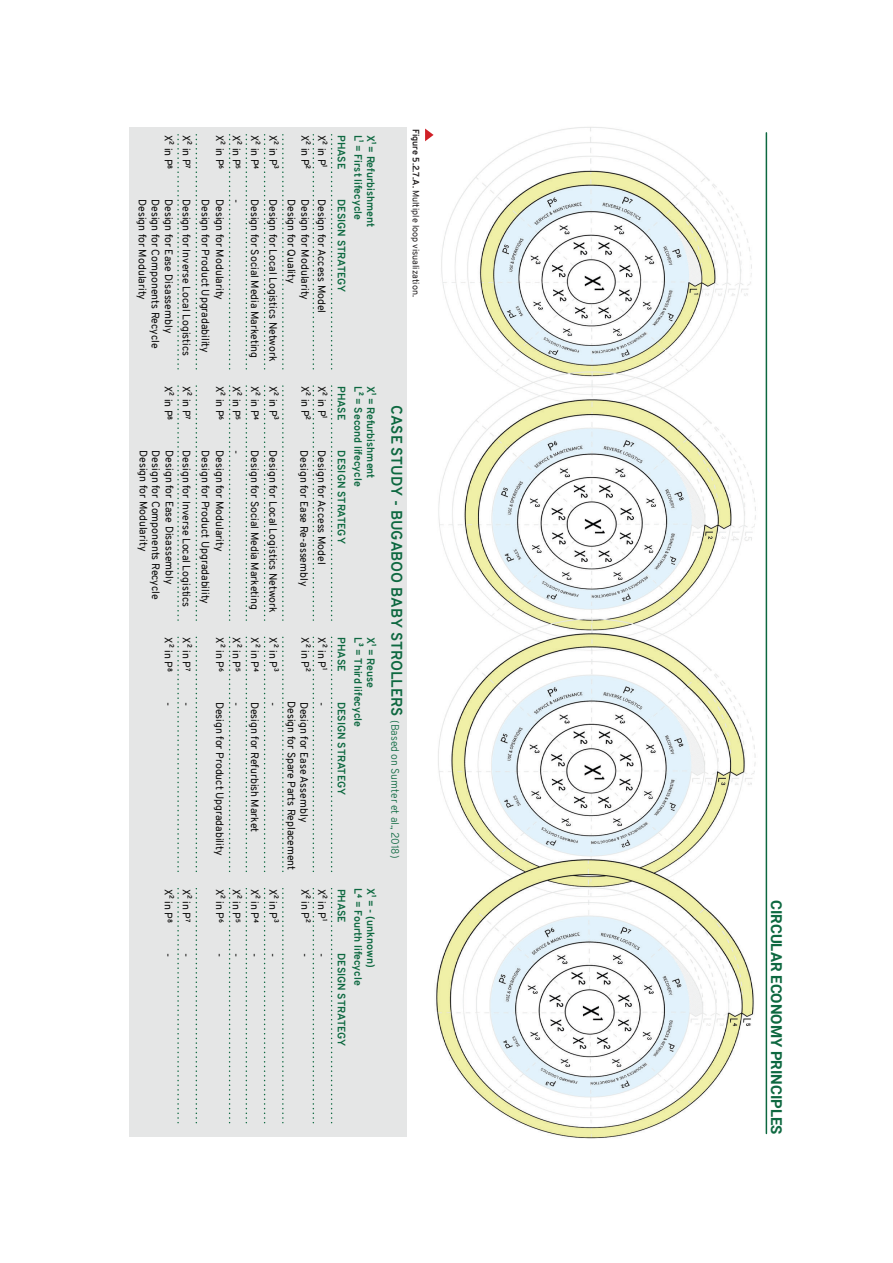
<style>
.page{position:relative;width:893px;height:1263px;background:#fff}
.page>*{position:absolute;margin:0;border:0;box-sizing:border-box;transform-origin:0 0}
.t1{font:700 15px "Overpass";letter-spacing:-.005em;color:#0d6840}
.t2{font:700 15px "Roboto";color:#0d6840}
.t3{font:10.5px "Overpass";color:#050504}
.t4{font:700 10.5px/12.6px "Overpass";color:#0d6840}
.t5{font:9px "Overpass";color:#231f20}
.s1{font-weight:700}
.s2{font-weight:300;font-size:10.5px}
</style>
<div class="page">
<img style="left:425px;top:127px;width:343px;height:1012px">
<hr style="left:766px;top:133px;width:1px;height:1000px;background:#0d6840">
<div style="left:130px;top:128px;width:277px;height:1009px;background:#e5e6e6"></div>
<svg style="left:331px;top:135px;width:1px;height:235px"></svg>
<svg style="left:313px;top:135px;width:1px;height:235px"></svg>
<svg style="left:282px;top:135px;width:2px;height:235px"></svg>
<svg style="left:264px;top:135px;width:1px;height:235px"></svg>
<svg style="left:246px;top:135px;width:1px;height:235px"></svg>
<svg style="left:229px;top:135px;width:1px;height:235px"></svg>
<svg style="left:196px;top:135px;width:1px;height:235px"></svg>
<svg style="left:177px;top:135px;width:2px;height:235px"></svg>
<svg style="left:331px;top:386px;width:1px;height:235px"></svg>
<svg style="left:313px;top:386px;width:1px;height:235px"></svg>
<svg style="left:282px;top:386px;width:2px;height:235px"></svg>
<svg style="left:264px;top:386px;width:1px;height:235px"></svg>
<svg style="left:246px;top:386px;width:1px;height:235px"></svg>
<svg style="left:229px;top:386px;width:1px;height:235px"></svg>
<svg style="left:196px;top:386px;width:1px;height:235px"></svg>
<svg style="left:177px;top:386px;width:2px;height:235px"></svg>
<svg style="left:331px;top:637px;width:1px;height:235px"></svg>
<svg style="left:313px;top:637px;width:1px;height:235px"></svg>
<svg style="left:282px;top:637px;width:2px;height:235px"></svg>
<svg style="left:264px;top:637px;width:1px;height:235px"></svg>
<svg style="left:246px;top:637px;width:1px;height:235px"></svg>
<svg style="left:229px;top:637px;width:1px;height:235px"></svg>
<svg style="left:196px;top:637px;width:1px;height:235px"></svg>
<svg style="left:177px;top:637px;width:2px;height:235px"></svg>
<svg style="left:331px;top:889px;width:1px;height:234px"></svg>
<svg style="left:313px;top:889px;width:1px;height:234px"></svg>
<svg style="left:282px;top:889px;width:2px;height:234px"></svg>
<svg style="left:264px;top:889px;width:1px;height:234px"></svg>
<svg style="left:246px;top:889px;width:1px;height:234px"></svg>
<svg style="left:229px;top:889px;width:1px;height:234px"></svg>
<svg style="left:196px;top:889px;width:1px;height:234px"></svg>
<svg style="left:177px;top:889px;width:2px;height:234px"></svg>
<svg style="left:425px;top:129px;width:9px;height:12px"></svg>
<p class="t3" style="left:176px;top:135px;width:36px;rotate:90deg">X² in P8</p>
<p class="t3" style="left:194px;top:135px;width:35px;rotate:90deg">X² in P7</p>
<p class="t3" style="left:194px;top:199px;width:158px;rotate:90deg">Design for Inverse Local Logistics</p>
<p class="t3" style="left:227px;top:135px;width:36px;rotate:90deg">X² in P6</p>
<p class="t3" style="left:244px;top:135px;width:36px;rotate:90deg">X² in P5</p>
<p class="t3" style="left:244px;top:199px;width:6px;rotate:90deg">-</p>
<p class="t3" style="left:262px;top:135px;width:36px;rotate:90deg">X² in P4</p>
<p class="t3" style="left:262px;top:199px;width:161px;rotate:90deg">Design for Social Media Marketing</p>
<p class="t3" style="left:281px;top:135px;width:36px;rotate:90deg">X² in P³</p>
<p class="t3" style="left:281px;top:199px;width:164px;rotate:90deg">Design for Local Logistics Network</p>
<p class="t3" style="left:313px;top:135px;width:36px;rotate:90deg">X² in P²</p>
<p class="t3" style="left:329px;top:135px;width:34px;rotate:90deg">X² in P¹</p>
<p class="t3" style="left:329px;top:199px;width:116px;rotate:90deg">Design for Access Model</p>
<p class="t3" style="left:150px;top:199px;width:103px;rotate:90deg">Design for Modularity</p>
<p class="t3" style="left:227px;top:199px;width:103px;rotate:90deg">Design for Modularity</p>
<p class="t3" style="left:299px;top:199px;width:86px;rotate:90deg">Design for Quality</p>
<p class="t3" style="left:313px;top:199px;width:103px;rotate:90deg">Design for Modularity</p>
<p class="t3" style="left:163px;top:199px;width:151px;rotate:90deg">Design for Components Recycle</p>
<p class="t3" style="left:176px;top:199px;width:136px;rotate:90deg">Design for Ease Disassembly</p>
<p class="t3" style="left:213px;top:199px;width:155px;rotate:90deg">Design for Product Upgradability</p>
<p class="t4" style="left:377px;top:135px;width:94px;rotate:90deg">X¹ = Refurbishment<br>L¹ = First lifecycle</p>
<p class="t4" style="left:348px;top:135px;width:36px;rotate:90deg">PHASE</p>
<p class="t4" style="left:348px;top:199px;width:95px;rotate:90deg">DESIGN STRATEGY</p>
<p class="t5" style="left:422px;top:129px;width:170px;rotate:90deg"><span class="s1">Figure 5.2.7.A.</span> Multiple loop visualization.</p>
<p class="t3" style="left:176px;top:386px;width:36px;rotate:90deg">X² in P8</p>
<p class="t3" style="left:194px;top:386px;width:35px;rotate:90deg">X² in P7</p>
<p class="t3" style="left:194px;top:450px;width:158px;rotate:90deg">Design for Inverse Local Logistics</p>
<p class="t3" style="left:227px;top:386px;width:36px;rotate:90deg">X² in P6</p>
<p class="t3" style="left:227px;top:450px;width:103px;rotate:90deg">Design for Modularity</p>
<p class="t3" style="left:244px;top:386px;width:36px;rotate:90deg">X² in P5</p>
<p class="t3" style="left:244px;top:450px;width:6px;rotate:90deg">-</p>
<p class="t3" style="left:262px;top:386px;width:36px;rotate:90deg">X² in P4</p>
<p class="t3" style="left:262px;top:450px;width:161px;rotate:90deg">Design for Social Media Marketing</p>
<p class="t3" style="left:281px;top:386px;width:36px;rotate:90deg">X² in P³</p>
<p class="t3" style="left:281px;top:450px;width:164px;rotate:90deg">Design for Local Logistics Network</p>
<p class="t3" style="left:151px;top:450px;width:103px;rotate:90deg">Design for Modularity</p>
<p class="t3" style="left:163px;top:450px;width:151px;rotate:90deg">Design for Components Recycle</p>
<p class="t3" style="left:177px;top:450px;width:136px;rotate:90deg">Design for Ease Disassembly</p>
<p class="t3" style="left:213px;top:450px;width:155px;rotate:90deg">Design for Product Upgradability</p>
<p class="t3" style="left:313px;top:386px;width:36px;rotate:90deg">X² in P²</p>
<p class="t3" style="left:329px;top:386px;width:34px;rotate:90deg">X² in P¹</p>
<p class="t3" style="left:329px;top:450px;width:116px;rotate:90deg">Design for Access Model</p>
<p class="t3" style="left:312px;top:450px;width:137px;rotate:90deg">Design for Ease Re-assembly</p>
<p class="t3" style="left:176px;top:637px;width:36px;rotate:90deg">X² in P8</p>
<p class="t3" style="left:176px;top:701px;width:6px;rotate:90deg">-</p>
<p class="t3" style="left:194px;top:637px;width:35px;rotate:90deg">X² in P7</p>
<p class="t3" style="left:194px;top:701px;width:6px;rotate:90deg">-</p>
<p class="t3" style="left:227px;top:637px;width:36px;rotate:90deg">X² in P6</p>
<p class="t3" style="left:227px;top:701px;width:155px;rotate:90deg">Design for Product Upgradability</p>
<p class="t3" style="left:244px;top:637px;width:36px;rotate:90deg">X² in P5</p>
<p class="t3" style="left:244px;top:701px;width:6px;rotate:90deg">-</p>
<p class="t3" style="left:262px;top:637px;width:36px;rotate:90deg">X² in P4</p>
<p class="t3" style="left:262px;top:701px;width:132px;rotate:90deg">Design for Refurbish Market</p>
<p class="t3" style="left:281px;top:637px;width:36px;rotate:90deg">X² in P³</p>
<p class="t3" style="left:281px;top:701px;width:6px;rotate:90deg">-</p>
<p class="t3" style="left:313px;top:637px;width:36px;rotate:90deg">X² in P²</p>
<p class="t3" style="left:329px;top:637px;width:34px;rotate:90deg">X² in P¹</p>
<p class="t3" style="left:329px;top:701px;width:6px;rotate:90deg">-</p>
<p class="t3" style="left:299px;top:701px;width:171px;rotate:90deg">Design for Spare Parts Replacement</p>
<p class="t3" style="left:312px;top:701px;width:122px;rotate:90deg">Design for Ease Assembly</p>
<p class="t4" style="left:377px;top:386px;width:102px;rotate:90deg">X¹ = Refurbishment<br>L² = Second lifecycle</p>
<p class="t4" style="left:348px;top:386px;width:36px;rotate:90deg">PHASE</p>
<p class="t4" style="left:348px;top:450px;width:95px;rotate:90deg">DESIGN STRATEGY</p>
<p class="t4" style="left:377px;top:637px;width:91px;rotate:90deg">X¹ = Reuse<br>L³ = Third lifecycle</p>
<p class="t4" style="left:348px;top:637px;width:36px;rotate:90deg">PHASE</p>
<p class="t4" style="left:348px;top:701px;width:95px;rotate:90deg">DESIGN STRATEGY</p>
<p class="t1" style="left:407px;top:405px;width:455px;rotate:90deg">CASE STUDY - BUGABOO BABY STROLLERS <span class="s2">(Based on Sumter et al., 2018)</span></p>
<p class="t3" style="left:176px;top:889px;width:36px;rotate:90deg">X² in P8</p>
<p class="t3" style="left:176px;top:953px;width:6px;rotate:90deg">-</p>
<p class="t3" style="left:194px;top:889px;width:35px;rotate:90deg">X² in P7</p>
<p class="t3" style="left:194px;top:953px;width:6px;rotate:90deg">-</p>
<p class="t3" style="left:227px;top:889px;width:36px;rotate:90deg">X² in P6</p>
<p class="t3" style="left:227px;top:953px;width:6px;rotate:90deg">-</p>
<p class="t3" style="left:244px;top:889px;width:36px;rotate:90deg">X² in P5</p>
<p class="t3" style="left:244px;top:953px;width:6px;rotate:90deg">-</p>
<p class="t3" style="left:262px;top:889px;width:36px;rotate:90deg">X² in P4</p>
<p class="t3" style="left:262px;top:953px;width:6px;rotate:90deg">-</p>
<p class="t3" style="left:281px;top:889px;width:36px;rotate:90deg">X² in P³</p>
<p class="t3" style="left:281px;top:953px;width:6px;rotate:90deg">-</p>
<p class="t3" style="left:313px;top:889px;width:36px;rotate:90deg">X² in P²</p>
<p class="t3" style="left:313px;top:953px;width:6px;rotate:90deg">-</p>
<p class="t3" style="left:329px;top:889px;width:34px;rotate:90deg">X² in P¹</p>
<p class="t3" style="left:329px;top:953px;width:6px;rotate:90deg">-</p>
<p class="t4" style="left:377px;top:888px;width:99px;rotate:90deg">X¹ = - (unknown)<br>L4 = Fourth lifecycle</p>
<p class="t4" style="left:348px;top:889px;width:36px;rotate:90deg">PHASE</p>
<p class="t4" style="left:348px;top:953px;width:95px;rotate:90deg">DESIGN STRATEGY</p>
<p class="t2" style="left:787px;top:900px;width:236px;rotate:90deg">CIRCULAR ECONOMY PRINCIPLES</p>
</div>
